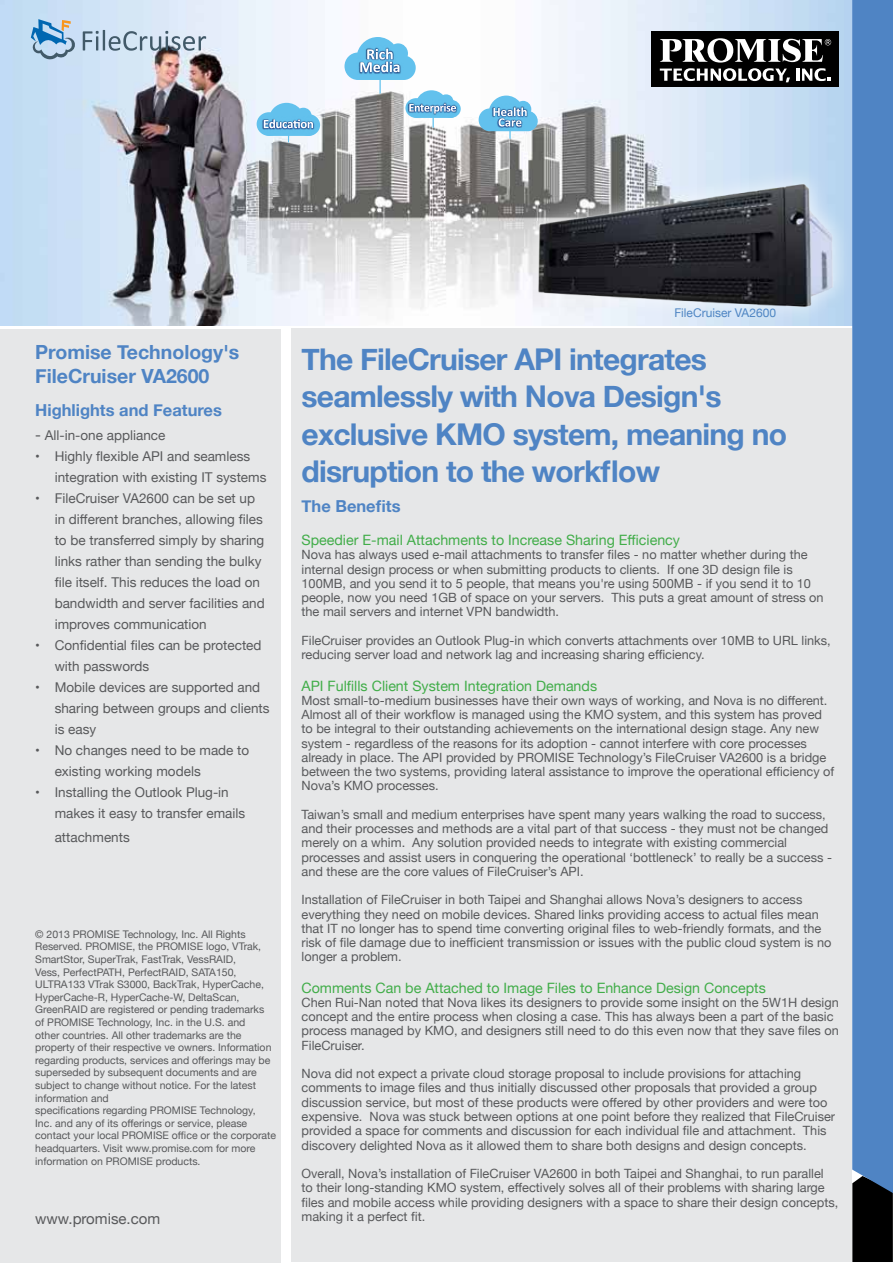
<style>
.page{position:relative;width:893px;height:1263px;background:#fff}
.page>*{position:absolute;margin:0;border:0;box-sizing:border-box;transform-origin:0 0}
.t1{font:700 30px/37.5px "Helvetica Neue";letter-spacing:-.025em;color:#4f84c4}
.t2{font:700 19.5px/23.4px "Helvetica Neue";color:#4f84c4}
.t3{font:700 16.5px "Helvetica Neue";color:#4f84c4}
.t4{font:15px "Helvetica Neue";color:#58595b}
.t5{font:14.25px "Helvetica Neue";color:#41ad49}
.t6{font:13.5px/21px "Helvetica Neue";color:#58595b}
.t7{font:12.75px/14.2px "Helvetica Neue";color:#58595b}
.t8{font:12px "Helvetica Neue";color:#4e85c3}
.t9{font:10.5px/12.6px "Helvetica Neue";color:#58595b}
.s1{font-size:15px}
</style>
<div class="page">
<img style="left:0;top:0;width:852px;height:326px">
<img style="left:479px;top:93px;width:62px;height:48px">
<svg style="left:479px;top:96px;width:59px;height:35px"></svg>
<img style="left:346px;top:34px;width:68px;height:3px">
<img style="left:249px;top:105px;width:79px;height:38px">
<svg style="left:259px;top:103px;width:59px;height:40px"></svg>
<img style="left:395px;top:89px;width:76px;height:40px">
<svg style="left:344px;top:37px;width:115px;height:91px"></svg>
<img style="left:512px;top:159px;width:340px;height:167px">
<img style="left:535px;top:172px;width:302px;height:144px">
<div style="left:852px;top:1193px;width:41px;height:69px;background:#000"></div>
<div style="left:852px;top:0;width:41px;height:1193px;background:#4f84c4"></div>
<div style="left:291px;top:329px;width:561px;height:933px;background:#e6e7e8"></div>
<div style="left:0;top:329px;width:281px;height:934px;background:#e6e7e8"></div>
<svg style="left:83px;top:30px;width:123px;height:21px;background:#adbecd"></svg>
<svg style="left:31px;top:19px;width:45px;height:41px;background:#92b6d2"></svg>
<div style="left:652px;top:32px;width:187px;height:55px;background:#000"></div>
<svg style="left:660px;top:38px;width:171px;height:44px"></svg>
<h2 class="t2" style="left:35px;top:341px;width:205px">Promise Technology's<br>FileCruiser VA2600</h2>
<p class="t3" style="left:35px;top:397px;width:188px">Highlights and Features</p>
<p class="t6" style="left:35px;top:425px;width:132px"><span class="s1">-</span> All-in-one appliance</p>
<p class="t6" style="left:55px;top:446px;width:213px;text-indent:-19px">• Highly flexible API and seamless integration with existing IT systems</p>
<p class="t6" style="left:55px;top:488px;width:212px;text-indent:-19px">• FileCruiser VA2600 can be set up in different branches, allowing files to be transferred simply by sharing links rather than sending the bulky file itself. This reduces the load on bandwidth and server facilities and improves communication</p>
<p class="t6" style="left:55px;top:635px;width:208px;text-indent:-19px">• Confidential files can be protected with passwords</p>
<p class="t6" style="left:55px;top:677px;width:216px;text-indent:-19px">• Mobile devices are supported and sharing between groups and clients is easy</p>
<p class="t6" style="left:55px;top:740px;width:196px;text-indent:-19px">• No changes need to be made to existing working models</p>
<p class="t6" style="left:55px;top:782px;width:192px;text-indent:-19px">• Installing the Outlook Plug-in makes it easy to transfer emails</p>
<p class="t6" style="left:55px;top:827px;width:77px">attachments</p>
<p class="t9" style="left:35px;top:928px;width:242px">© 2013 PROMISE Technology, Inc. All Rights Reserved. PROMISE, the PROMISE logo, VTrak, SmartStor, SuperTrak, FastTrak, VessRAID,<br>Vess, PerfectPATH, PerfectRAID, SATA150, ULTRA133 VTrak S3000, BackTrak, HyperCache, HyperCache-R, HyperCache-W, DeltaScan, GreenRAID are registered or pending trademarks<br>of PROMISE Technology, Inc. in the U.S. and<br>other countries. All other trademarks are the property of their respective ve owners. Information regarding products, services and offerings may be superseded by subsequent documents and are subject to change without notice. For the latest information and<br>specifications regarding PROMISE Technology,<br>Inc. and any of its offerings or service, please contact your local PROMISE office or the corporate headquarters. Visit www.promise.com for more information on PROMISE products.</p>
<p class="t4" style="left:35px;top:1208px;width:126px">www.promise.com</p>
<p class="t8" style="left:674px;top:304px;width:103px">FileCruiser VA2600</p>
<h1 class="t1" style="left:302px;top:341px;width:487px">The FileCruiser API integrates seamlessly with Nova Design's exclusive KMO system, meaning no disruption to the workflow</h1>
<p class="t3" style="left:302px;top:493px;width:101px">The Benefits</p>
<p class="t5" style="left:302px;top:530px;width:380px">Speedier E-mail Attachments to Increase Sharing Efficiency</p>
<p class="t7" style="left:302px;top:548px;width:524px">Nova has always used e-mail attachments to transfer files - no matter whether during the internal design process or when submitting products to clients. If one 3D design file is 100MB, and you send it to 5 people, that means you're using 500MB - if you send it to 10 people, now you need 1GB of space on your servers. This puts a great amount of stress on the mail servers and internet VPN bandwidth.</p>
<p class="t7" style="left:302px;top:634px;width:531px">FileCruiser provides an Outlook Plug-in which converts attachments over 10MB to URL links, reducing server load and network lag and increasing sharing efficiency.</p>
<p class="t5" style="left:302px;top:675px;width:297px">API Fulfills Client System Integration Demands</p>
<p class="t7" style="left:302px;top:694px;width:534px">Most small-to-medium businesses have their own ways of working, and Nova is no different.<br>Almost all of their workflow is managed using the KMO system, and this system has proved to be integral to their outstanding achievements on the international design stage. Any new system - regardless of the reasons for its adoption - cannot interfere with core processes already in place. The API provided by PROMISE Technology’s FileCruiser VA2600 is a bridge between the two systems, providing lateral assistance to improve the operational efficiency of Nova’s KMO processes.</p>
<p class="t7" style="left:302px;top:808px;width:532px">Taiwan’s small and medium enterprises have spent many years walking the road to success, and their processes and methods are a vital part of that success - they must not be changed merely on a whim. Any solution provided needs to integrate with existing commercial processes and assist users in conquering the operational ‘bottleneck’ to really be a success - and these are the core values of FileCruiser’s API.</p>
<p class="t7" style="left:302px;top:893px;width:531px">Installation of FileCruiser in both Taipei and Shanghai allows Nova’s designers to access everything they need on mobile devices. Shared links providing access to actual files mean that IT no longer has to spend time converting original files to web-friendly formats, and the risk of file damage due to inefficient transmission or issues with the public cloud system is no longer a problem.</p>
<p class="t5" style="left:302px;top:977px;width:466px">Comments Can be Attached to Image Files to Enhance Design Concepts</p>
<p class="t7" style="left:302px;top:996px;width:539px">Chen Rui-Nan noted that Nova likes its designers to provide some insight on the 5W1H design concept and the entire process when closing a case. This has always been a part of the basic process managed by KMO, and designers still need to do this even now that they save files on FileCruiser.</p>
<p class="t7" style="left:302px;top:1067px;width:535px">Nova did not expect a private cloud storage proposal to include provisions for attaching comments to image files and thus initially discussed other proposals that provided a group discussion service, but most of these products were offered by other providers and were too expensive. Nova was stuck between options at one point before they realized that FileCruiser provided a space for comments and discussion for each individual file and attachment. This discovery delighted Nova as it allowed them to share both designs and design concepts.</p>
<p class="t7" style="left:302px;top:1167px;width:538px">Overall, Nova’s installation of FileCruiser VA2600 in both Taipei and Shanghai, to run parallel to their long-standing KMO system, effectively solves all of their problems with sharing large files and mobile access while providing designers with a space to share their design concepts, making it a perfect fit.</p>
</div>
